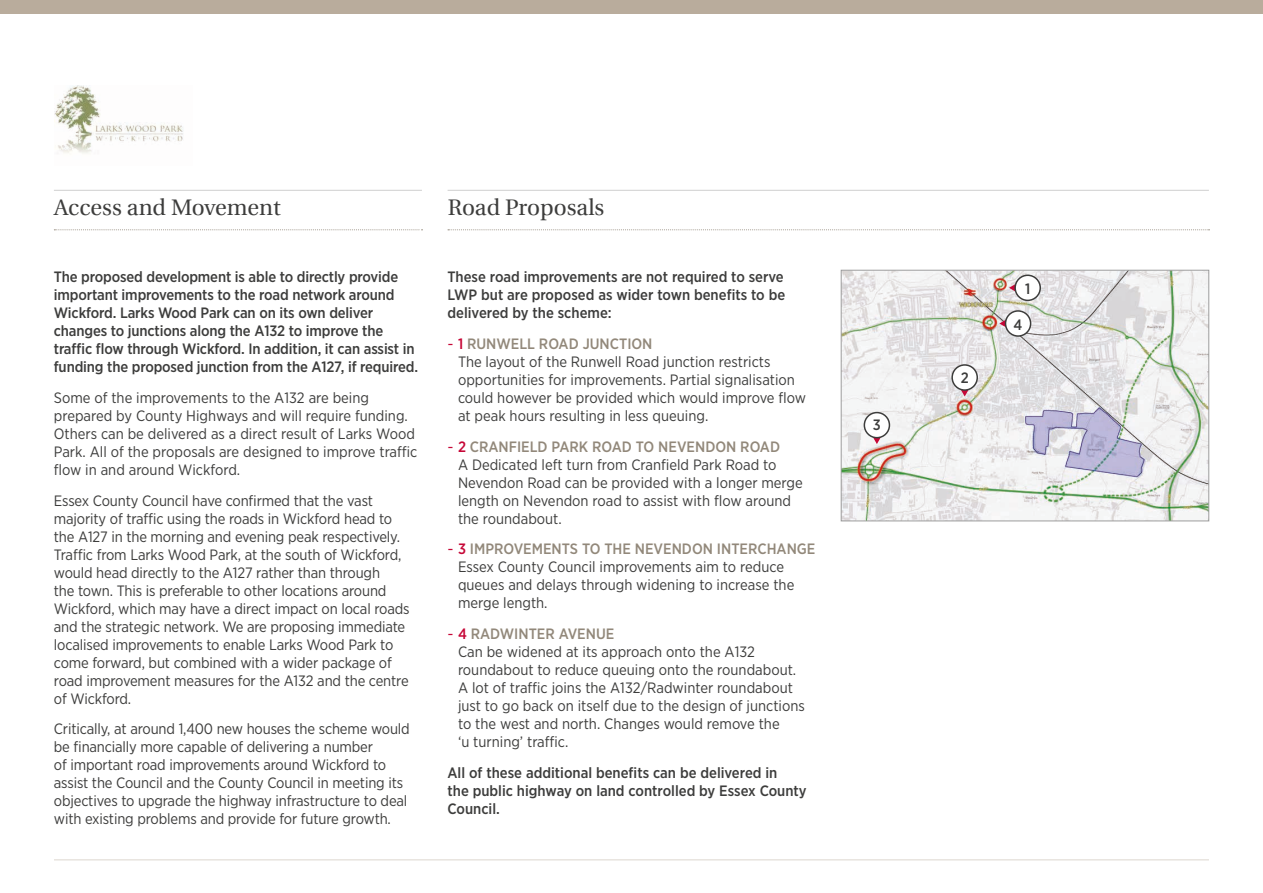
<style>
.page{position:relative;width:1263px;height:893px;background:#fff}
.page>*{position:absolute;margin:0;border:0;box-sizing:border-box;transform-origin:0 0}
.t1{font:22.5px "Utopia";color:#3d3d3c}
.t2{font:15px/18px "Gotham Narrow";letter-spacing:-.01em;color:#3d3d3c}
.t3{font:500 15px/18px "Gotham Narrow";letter-spacing:-.01em;color:#3d3d3c}
.s1{font-family:"Gotham";color:#c60737}
.s2{font-weight:500;color:#c60737}
.s3{font-weight:500;color:#92887a}
</style>
<div class="page">
<div style="left:0;top:0;width:1263px;height:13px;background:#b9ac9c"></div>
<hr style="left:54px;top:859px;width:1155px;height:1px;background:#b9ac9c">
<hr style="left:54px;top:190px;width:368px;height:1px;background:#9d9d9d">
<svg style="left:54px;top:229px;width:368px;height:1px"></svg>
<hr style="left:448px;top:190px;width:761px;height:1px;background:#9d9d9d">
<svg style="left:448px;top:229px;width:761px;height:1px"></svg>
<img style="left:54px;top:85px;width:129px;height:69px">
<img style="left:843px;top:272px;width:364px;height:247px">
<div style="left:841px;top:270px;width:368px;height:251px;border:1px solid #9d9d9d"></div>
<svg style="left:958px;top:390px;width:13px;height:6px"></svg>
<div style="left:952px;top:365px;width:25px;height:25px;background:#fff;border-radius:50%"></div>
<div style="left:951px;top:364px;width:27px;height:27px;border:2px solid #3d3d3c;border-radius:50%"></div>
<svg style="left:871px;top:437px;width:12px;height:7px"></svg>
<div style="left:864px;top:413px;width:25px;height:25px;background:#fff;border-radius:50%"></div>
<div style="left:864px;top:412px;width:26px;height:26px;border:2px solid #3d3d3c;border-radius:50%"></div>
<svg style="left:999px;top:317px;width:7px;height:13px"></svg>
<div style="left:1005px;top:311px;width:25px;height:25px;background:#fff;border-radius:50%"></div>
<div style="left:1005px;top:310px;width:26px;height:27px;border:2px solid #3d3d3c;border-radius:50%"></div>
<svg style="left:1009px;top:282px;width:6px;height:12px"></svg>
<div style="left:1015px;top:275px;width:25px;height:25px;background:#fff;border-radius:50%"></div>
<div style="left:1014px;top:275px;width:27px;height:26px;border:2px solid #3d3d3c;border-radius:50%"></div>
<h1 class="t1" style="left:54px;top:195px;width:228px">Access and Movement</h1>
<h1 class="t1" style="left:448px;top:195px;width:158px">Road Proposals</h1>
<p class="t3" style="left:54px;top:268px;width:366px">The proposed development is able to directly provide important improvements to the road network around Wickford. Larks Wood Park can on its own deliver changes to junctions along the A132 to improve the traffic flow through Wickford. In addition, it can assist in funding the proposed junction from the A127, if required.</p>
<p class="t2" style="left:54px;top:388px;width:365px">Some of the improvements to the A132 are being prepared by County Highways and will require funding.<br>Others can be delivered as a direct result of Larks Wood Park. All of the proposals are designed to improve traffic flow in and around Wickford.</p>
<p class="t2" style="left:54px;top:491px;width:357px">Essex County Council have confirmed that the vast majority of traffic using the roads in Wickford head to the A127 in the morning and evening peak respectively.<br>Traffic from Larks Wood Park, at the south of Wickford, would head directly to the A127 rather than through<br>the town. This is preferable to other locations around Wickford, which may have a direct impact on local roads and the strategic network. We are proposing immediate localised improvements to enable Larks Wood Park to come forward, but combined with a wider package of road improvement measures for the A132 and the centre of Wickford.</p>
<p class="t2" style="left:54px;top:720px;width:357px">Critically, at around 1,400 new houses the scheme would be financially more capable of delivering a number<br>of important road improvements around Wickford to assist the Council and the County Council in meeting its objectives to upgrade the highway infrastructure to deal with existing problems and provide for future growth.</p>
<p class="t3" style="left:447px;top:268px;width:339px;text-align:justify">These road improvements are not required to serve LWP but are proposed as wider town benefits to be delivered by the scheme:</p>
<p class="t2" style="left:458px;top:334px;width:350px;text-indent:-10px"><span class="s1">-</span> <span class="s2">1</span> <span class="s3">RUNWELL ROAD JUNCTION<br></span>The layout of the Runwell Road junction restricts opportunities for improvements. Partial signalisation could however be provided which would improve flow at peak hours resulting in less queuing.</p>
<p class="t2" style="left:458px;top:437px;width:346px;text-indent:-10px"><span class="s1">-</span> <span class="s2">2</span> <span class="s3">CRANFIELD PARK ROAD TO NEVENDON ROAD<br></span>A Dedicated left turn from Cranfield Park Road to Nevendon Road can be provided with a longer merge length on Nevendon road to assist with flow around the roundabout.</p>
<p class="t2" style="left:458px;top:540px;width:359px;text-indent:-10px"><span class="s1">-</span> <span class="s2">3</span> <span class="s3">IMPROVEMENTS TO THE NEVENDON INTERCHANGE </span>Essex County Council improvements aim to reduce queues and delays through widening to increase the merge length.</p>
<p class="t2" style="left:458px;top:624px;width:348px;text-indent:-10px"><span class="s1">-</span> <span class="s2">4</span> <span class="s3">RADWINTER AVENUE<br></span>Can be widened at its approach onto the A132 roundabout to reduce queuing onto the roundabout.<br>A lot of traffic joins the A132/Radwinter roundabout just to go back on itself due to the design of junctions to the west and north. Changes would remove the<br>‘u turning’ traffic.</p>
<p class="t3" style="left:447px;top:763px;width:361px">All of these additional benefits can be delivered in<br>the public highway on land controlled by Essex County<br>Council.</p>
<p class="t3" style="left:873px;top:416px;width:9px">3</p>
<p class="t3" style="left:961px;top:368px;width:10px">2</p>
<p class="t3" style="left:1025px;top:279px;width:7px">1</p>
<p class="t3" style="left:1014px;top:315px;width:10px">4</p>
</div>
